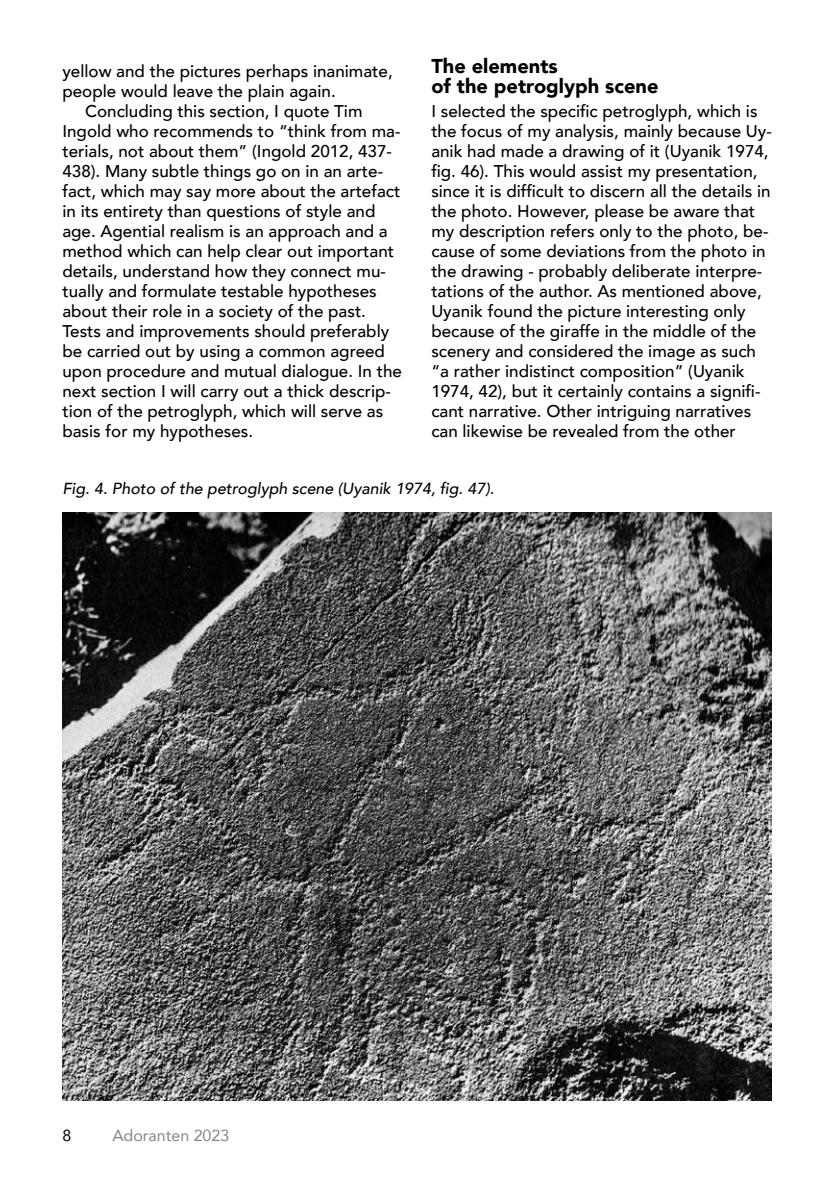
<style>
.page{position:relative;width:840px;height:1191px;background:#fff}
.page>*{position:absolute;margin:0;border:0;box-sizing:border-box;transform-origin:0 0}
.t1{font:900 20px/20px "Avenir";color:#000}
.t2{font:500 17px/20px "Avenir";color:#000}
.t3{font:italic 500 16px "Avenir";color:#000}
.t4{font:16px "Avenir";color:#838382}
.t5{font:16px "Avenir";color:#000}
</style>
<div class="page">
<img style="left:62px;top:512px;width:709px;height:588px">
<p class="t2" style="left:62px;top:60px;width:331px">yellow and the pictures perhaps inanimate,</p>
<p class="t2" style="left:62px;top:80px;width:275px">people would leave the plain again.</p>
<p class="t2" style="left:85px;top:100px;width:279px">Concluding this section, I quote Tim</p>
<p class="t2" style="left:62px;top:120px;width:339px">Ingold who recommends to “think from ma-</p>
<p class="t2" style="left:62px;top:140px;width:331px">terials, not about them” (Ingold 2012, 437-</p>
<p class="t2" style="left:62px;top:160px;width:322px">438). Many subtle things go on in an arte-</p>
<p class="t2" style="left:62px;top:180px;width:339px">fact, which may say more about the artefact</p>
<p class="t2" style="left:62px;top:200px;width:314px">in its entirety than questions of style and</p>
<p class="t2" style="left:62px;top:220px;width:326px">age. Agential realism is an approach and a</p>
<p class="t2" style="left:62px;top:240px;width:333px">method which can help clear out important</p>
<p class="t2" style="left:62px;top:260px;width:325px">details, understand how they connect mu-</p>
<p class="t2" style="left:62px;top:280px;width:315px">tually and formulate testable hypotheses</p>
<p class="t2" style="left:62px;top:300px;width:305px">about their role in a society of the past.</p>
<p class="t2" style="left:62px;top:320px;width:328px">Tests and improvements should preferably</p>
<p class="t2" style="left:62px;top:340px;width:324px">be carried out by using a common agreed</p>
<p class="t2" style="left:62px;top:360px;width:341px">upon procedure and mutual dialogue. In the</p>
<p class="t2" style="left:62px;top:380px;width:330px">next section I will carry out a thick descrip-</p>
<p class="t2" style="left:62px;top:400px;width:322px">tion of the petroglyph, which will serve as</p>
<p class="t2" style="left:62px;top:420px;width:192px">basis for my hypotheses.</p>
<p class="t1" style="left:431px;top:55px;width:228px">The elements<br>of the petroglyph scene</p>
<p class="t2" style="left:431px;top:100px;width:342px">I selected the specific petroglyph, which is the focus of my analysis, mainly because Uy&shy;anik had made a drawing of it (Uyanik 1974, fig. 46). This would assist my presentation, since it is difficult to discern all the details in the photo. However, please be aware that my description refers only to the photo, be&shy;cause of some deviations from the photo in the drawing - probably deliberate interpre&shy;tations of the author. As mentioned above, Uyanik found the picture interesting only because of the giraffe in the middle of the scenery and considered the image as such “a rather indistinct composition” (Uyanik 1974, 42), but it certainly contains a signifi&shy;cant narrative. Other intriguing narratives can likewise be revealed from the other</p>
<p class="t3" style="left:62px;top:479px;width:433px">Fig. 4. Photo of the petroglyph scene (Uyanik 1974, fig. 47).</p>
<p class="t5" style="left:62px;top:1122px;width:10px">8</p>
<p class="t4" style="left:112px;top:1122px;width:118px">Adoranten 2023</p>
</div>
